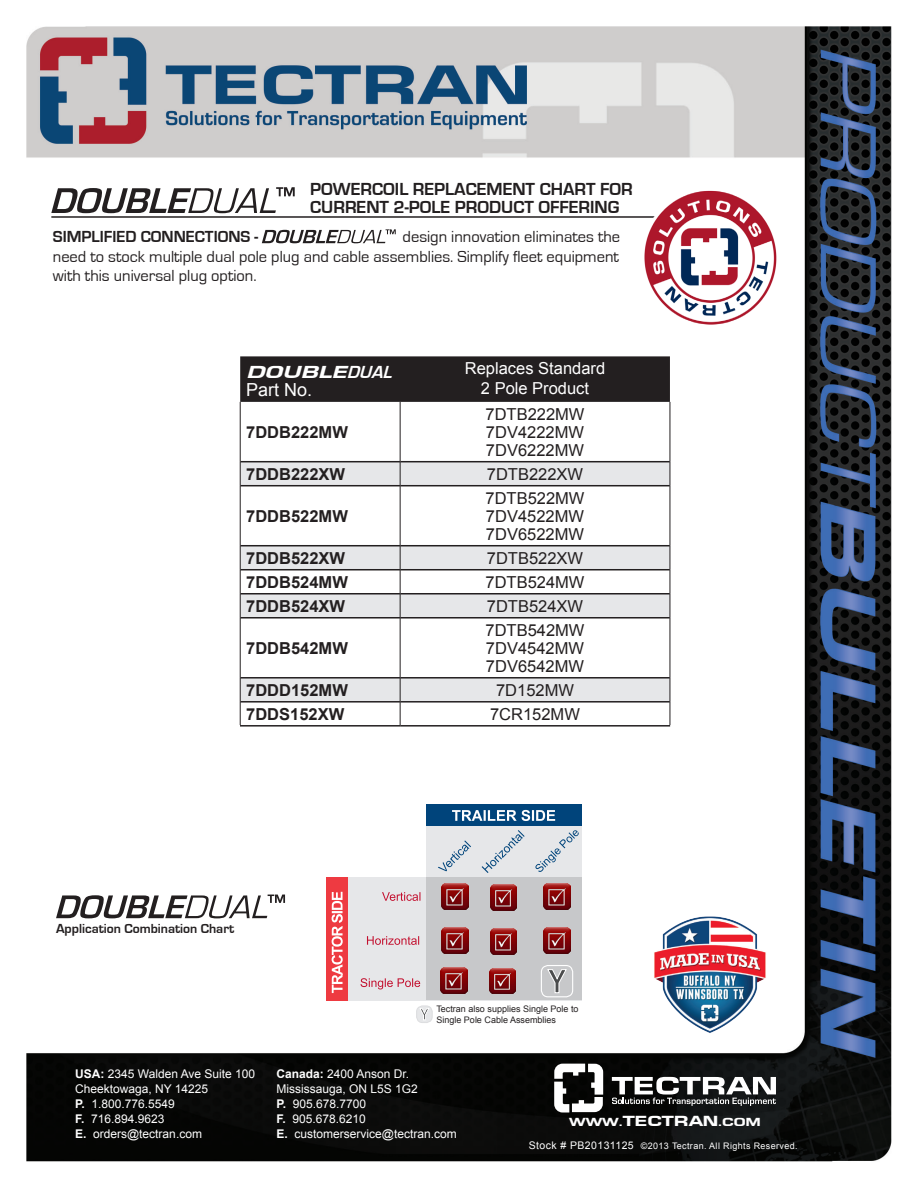
<style>
.page{position:relative;width:918px;height:1188px;background:#fff}
.page>*{position:absolute;margin:0;border:0;box-sizing:border-box;transform-origin:0 0}
.Bulleted_Info_List{font:700 18px/18px "Eurostile";color:#231f20}
.Bulleted_Info_List-2{font:italic 18px "Eurose Heavyface";color:#fff}
.Bulleted_Info_List-3{font:18px "Arial";color:#fff}
.Bulleted_Info_List-4{font:16.5px "Arial";color:#231f20}
.t1{font:16.5px/19.8px "Eurostile";color:#231f20;text-align:justify}
.Bulleted_Info_List-5{font:700 16.5px "Arial";color:#231f20}
.Bulleted_Info_List-6{font:16.5px "Arial";color:#fff}
.t2{font:700 16.5px "Eurostile";color:#231f20}
.Bulleted_Info_List-7{font:700 13.5px "Eurostile";color:#231f20}
.t3{font:12.15px "Eurose Heavyface";color:#fff}
.t4{font:12px/15px "Arial";color:#fff}
.Bulleted_Info_List-8{font:9px/10.8px "Arial";color:#231f20}
.t5{font:9px "Arial";letter-spacing:.04em;color:#fff}
.s1{font-family:"Eurostile";font-weight:700}
.s2{font-weight:700}
.s3{font-size:15.15px}
.s4{font-size:10.5px}
</style>
<div class="page">
<img style="left:26px;top:26px;width:866px;height:1136px">
<svg style="left:554px;top:1064px;width:49px;height:49px"></svg>
<svg style="left:612px;top:1077px;width:164px;height:29px"></svg>
<hr style="left:51px;top:216px;width:611px;height:2px;background:#231f20">
<svg style="left:51px;top:187px;width:244px;height:26px"></svg>
<img style="left:641px;top:187px;width:139px;height:141px">
<div style="left:240px;top:356px;width:430px;height:46px;background:#231f20"></div>
<svg style="left:241px;top:462px;width:429px;height:239px"></svg>
<hr style="left:240px;top:461px;width:160px;height:1px;background:#231f20">
<hr style="left:400px;top:461px;width:270px;height:1px;background:#231f20">
<hr style="left:240px;top:485px;width:160px;height:1px;background:#231f20">
<hr style="left:400px;top:485px;width:270px;height:1px;background:#231f20">
<hr style="left:240px;top:545px;width:160px;height:1px;background:#231f20">
<hr style="left:400px;top:545px;width:270px;height:1px;background:#231f20">
<hr style="left:240px;top:569px;width:160px;height:1px;background:#231f20">
<hr style="left:400px;top:569px;width:270px;height:1px;background:#231f20">
<hr style="left:240px;top:593px;width:160px;height:2px;background:#231f20">
<hr style="left:400px;top:593px;width:270px;height:2px;background:#231f20">
<hr style="left:240px;top:617px;width:160px;height:2px;background:#231f20">
<hr style="left:400px;top:617px;width:270px;height:2px;background:#231f20">
<hr style="left:240px;top:677px;width:160px;height:2px;background:#231f20">
<hr style="left:400px;top:677px;width:270px;height:2px;background:#231f20">
<hr style="left:240px;top:701px;width:160px;height:2px;background:#231f20">
<hr style="left:400px;top:701px;width:270px;height:2px;background:#231f20">
<hr style="left:240px;top:725px;width:160px;height:2px;background:#231f20">
<hr style="left:400px;top:725px;width:270px;height:2px;background:#231f20">
<hr style="left:240px;top:402px;width:1px;height:60px;background:#231f20">
<hr style="left:400px;top:402px;width:1px;height:60px;background:#231f20">
<hr style="left:670px;top:402px;width:1px;height:60px;background:#231f20">
<svg style="left:240px;top:462px;width:1px;height:24px"></svg>
<svg style="left:400px;top:462px;width:1px;height:24px"></svg>
<svg style="left:670px;top:462px;width:1px;height:24px"></svg>
<hr style="left:240px;top:486px;width:1px;height:60px;background:#231f20">
<hr style="left:400px;top:486px;width:1px;height:60px;background:#231f20">
<hr style="left:670px;top:486px;width:1px;height:60px;background:#231f20">
<svg style="left:240px;top:546px;width:1px;height:72px"></svg>
<svg style="left:400px;top:546px;width:1px;height:72px"></svg>
<svg style="left:670px;top:546px;width:1px;height:72px"></svg>
<hr style="left:240px;top:618px;width:1px;height:60px;background:#231f20">
<hr style="left:400px;top:618px;width:1px;height:60px;background:#231f20">
<hr style="left:670px;top:618px;width:1px;height:60px;background:#231f20">
<svg style="left:240px;top:678px;width:1px;height:47px"></svg>
<svg style="left:400px;top:678px;width:1px;height:47px"></svg>
<svg style="left:670px;top:678px;width:1px;height:47px"></svg>
<svg style="left:262px;top:229px;width:134px;height:14px"></svg>
<img style="left:642px;top:912px;width:136px;height:125px">
<div style="left:348px;top:877px;width:225px;height:124px;background:#e6e7e9"></div>
<div style="left:426px;top:816px;width:156px;height:185px;background:#e6e7e9"></div>
<div style="left:426px;top:877px;width:156px;height:122px;background:#c7c8ca"></div>
<svg style="left:438px;top:840px;width:33px;height:31px"></svg>
<svg style="left:482px;top:830px;width:43px;height:43px"></svg>
<svg style="left:535px;top:830px;width:44px;height:42px"></svg>
<svg style="left:382px;top:892px;width:38px;height:9px"></svg>
<svg style="left:367px;top:936px;width:52px;height:9px"></svg>
<svg style="left:361px;top:978px;width:59px;height:11px"></svg>
<div style="left:327px;top:877px;width:21px;height:124px;background:#ee3a41"></div>
<div style="left:426px;top:805px;width:156px;height:21px;background:#00447b"></div>
<svg style="left:452px;top:810px;width:103px;height:11px"></svg>
<img style="left:442px;top:883px;width:27px;height:26px">
<img style="left:442px;top:927px;width:27px;height:26px">
<img style="left:441px;top:967px;width:27px;height:26px">
<img style="left:490px;top:884px;width:27px;height:26px">
<img style="left:490px;top:928px;width:27px;height:26px">
<img style="left:489px;top:968px;width:27px;height:26px">
<img style="left:544px;top:883px;width:26px;height:26px">
<img style="left:544px;top:927px;width:26px;height:26px">
<div style="left:541px;top:965px;width:32px;height:32px;border:1px solid #fff;border-radius:7px"></div>
<svg style="left:56px;top:895px;width:229px;height:23px"></svg>
<svg style="left:547px;top:969px;width:20px;height:24px"></svg>
<div style="left:417px;top:1006px;width:15px;height:17px;background:#e6e7e9;border-radius:6px"></div>
<div style="left:416px;top:1006px;width:16px;height:17px;border:1px solid #dcdddf;border-radius:6px"></div>
<svg style="left:419px;top:1008px;width:11px;height:13px"></svg>
<svg style="left:332px;top:891px;width:11px;height:102px"></svg>
<p class="Bulleted_Info_List" style="left:310px;top:181px;width:324px">POWERCOIL REPLACEMENT CHART FOR<br>CURRENT 2-POLE PRODUCT OFFERING</p>
<p class="t2" style="left:53px;top:227px;width:207px">SIMPLIFIED CONNECTIONS -</p>
<p class="t1" style="left:53px;top:227px;width:569px;text-indent:350px">design innovation eliminates the need to stock multiple dual pole plug and cable assemblies. Simplify fleet equipment with this universal plug option.</p>
<p class="Bulleted_Info_List-2" style="left:246px;top:362px;width:152px">DOUBLE<span class="s1">DUAL</span></p>
<p class="Bulleted_Info_List-3" style="left:246px;top:378px;width:68px">Part No.</p>
<p class="Bulleted_Info_List-5" style="left:246px;top:421px;width:103px">7DDB222MW</p>
<p class="Bulleted_Info_List-6" style="left:465px;top:358px;width:142px">Replaces Standard</p>
<p class="Bulleted_Info_List-6" style="left:481px;top:378px;width:110px">2 Pole Product</p>
<p class="Bulleted_Info_List-4" style="left:486px;top:403px;width:101px">7DTB222MW</p>
<p class="Bulleted_Info_List-4" style="left:486px;top:421px;width:100px">7DV4222MW</p>
<p class="Bulleted_Info_List-4" style="left:486px;top:439px;width:100px">7DV6222MW</p>
<p class="Bulleted_Info_List-5" style="left:246px;top:463px;width:101px">7DDB222XW</p>
<p class="Bulleted_Info_List-4" style="left:487px;top:463px;width:98px">7DTB222XW</p>
<p class="Bulleted_Info_List-5" style="left:246px;top:505px;width:103px">7DDB522MW</p>
<p class="Bulleted_Info_List-4" style="left:486px;top:487px;width:101px">7DTB522MW</p>
<p class="Bulleted_Info_List-4" style="left:486px;top:505px;width:100px">7DV4522MW</p>
<p class="Bulleted_Info_List-4" style="left:486px;top:523px;width:100px">7DV6522MW</p>
<p class="Bulleted_Info_List-5" style="left:246px;top:547px;width:101px">7DDB522XW</p>
<p class="Bulleted_Info_List-4" style="left:487px;top:547px;width:98px">7DTB522XW</p>
<p class="Bulleted_Info_List-5" style="left:246px;top:571px;width:103px">7DDB524MW</p>
<p class="Bulleted_Info_List-4" style="left:486px;top:571px;width:101px">7DTB524MW</p>
<p class="Bulleted_Info_List-5" style="left:246px;top:595px;width:101px">7DDB524XW</p>
<p class="Bulleted_Info_List-4" style="left:487px;top:595px;width:98px">7DTB524XW</p>
<p class="Bulleted_Info_List-5" style="left:246px;top:637px;width:103px">7DDB542MW</p>
<p class="Bulleted_Info_List-4" style="left:486px;top:619px;width:101px">7DTB542MW</p>
<p class="Bulleted_Info_List-4" style="left:486px;top:637px;width:100px">7DV4542MW</p>
<p class="Bulleted_Info_List-4" style="left:486px;top:655px;width:100px">7DV6542MW</p>
<p class="Bulleted_Info_List-5" style="left:246px;top:679px;width:103px">7DDD152MW</p>
<p class="Bulleted_Info_List-4" style="left:496px;top:679px;width:79px">7D152MW</p>
<p class="Bulleted_Info_List-5" style="left:246px;top:703px;width:100px">7DDS152XW</p>
<p class="Bulleted_Info_List-4" style="left:490px;top:703px;width:91px">7CR152MW</p>
<p class="Bulleted_Info_List-7" style="left:56px;top:921px;width:180px">Application Combination Chart</p>
<p class="Bulleted_Info_List-8" style="left:436px;top:1004px;width:144px">Tectran also supplies Single Pole to<br>Single Pole Cable Assemblies</p>
<p class="t4" style="left:75px;top:1067px;width:182px"><span class="s2">USA:</span> 2345 Walden Ave Suite 100<br>Cheektowaga, NY 14225<br><span class="s2">P.</span> 1.800.776.5549<br><span class="s2">F.</span> 716.894.9623<br><span class="s2">E.</span> orders@tectran.com</p>
<p class="t4" style="left:276px;top:1067px;width:182px"><span class="s2">Canada:</span> 2400 Anson Dr.<br>Mississauga, ON L5S 1G2<br><span class="s2">P.</span> 905.678.7700<br><span class="s2">F.</span> 905.678.6210<br><span class="s2">E.</span> customerservice@tectran.com</p>
<p class="t3" style="left:569px;top:1116px;width:193px">WWW.<span class="s3">TECTRAN</span>.COM</p>
<p class="t5" style="left:529px;top:1140px;width:270px"><span class="s4">Stock # PB20131125</span> ©2013 Tectran. All Rights Reserved.</p>
</div>
